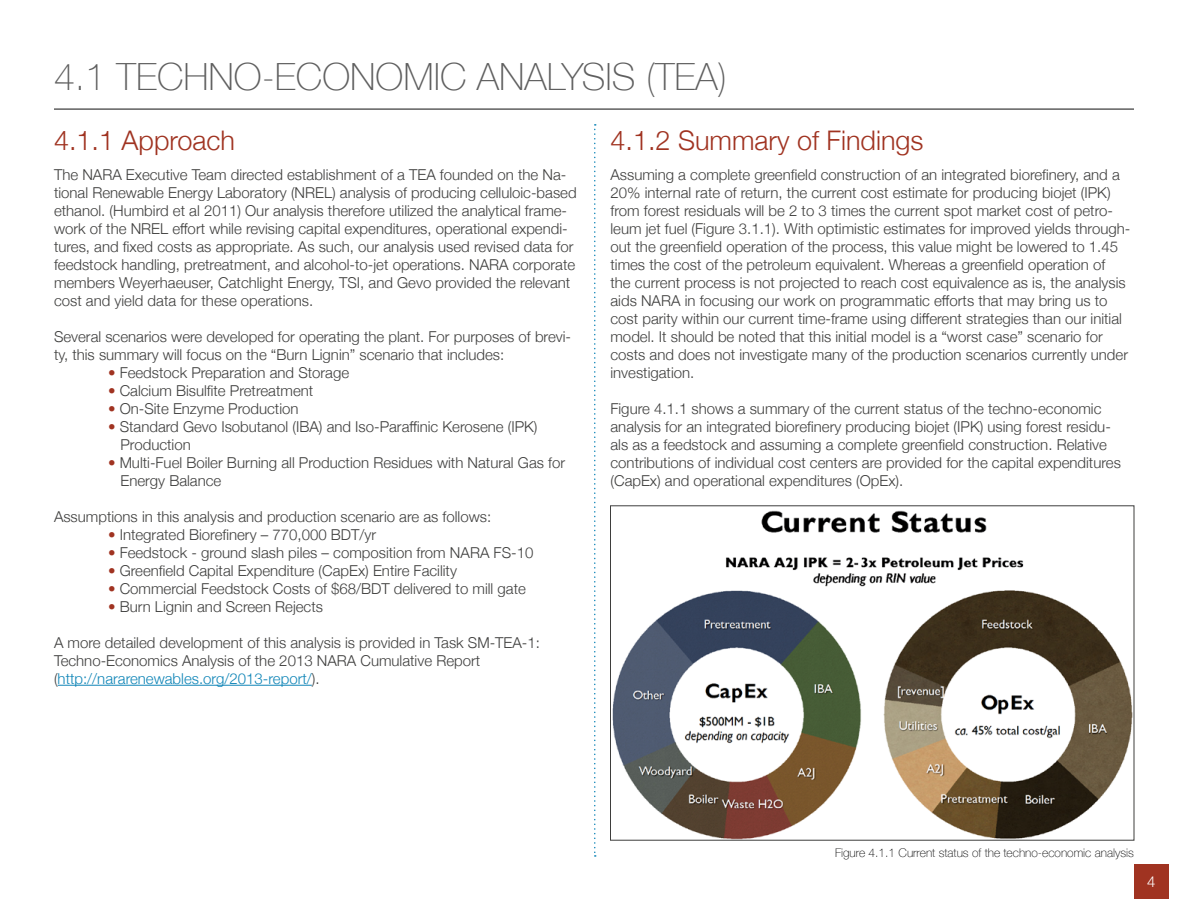
<style>
.page{position:relative;width:1188px;height:918px;background:#fff}
.page>*{position:absolute;margin:0;border:0;box-sizing:border-box;transform-origin:0 0}
.t1{font:100 37.5px "Helvetica Neue";color:#5f5f5f}
.t2{font:300 27px "Helvetica Neue";color:#a03321}
.t3{font:300 15px/18px "Helvetica Neue";color:#3e3e3d}
.t4{font:300 15px "Helvetica Neue";color:#fff}
.t5{font:100 12px "Helvetica Neue";color:#000}
.s1{color:#a03321}
.s2{color:#0f85b7}
</style>
<div class="page">
<div style="left:1134px;top:864px;width:34px;height:34px;background:#a03321"></div>
<hr style="left:58px;top:685px;width:254px;height:1px;background:#0f85b7">
<hr style="left:54px;top:108px;width:1080px;height:2px;background:#5f5f5f">
<svg style="left:594px;top:124px;width:2px;height:733px"></svg>
<img style="left:612px;top:510px;width:520px;height:329px">
<h1 class="t1" style="left:54px;top:48px;width:674px">4.1 TECHNO-ECONOMIC ANALYSIS (TEA)</h1>
<h2 class="t2" style="left:54px;top:119px;width:183px">4.1.1 Approach</h2>
<p class="t3" style="left:54px;top:164px;width:524px">The NARA Executive Team directed establishment of a TEA founded on the Na&shy;tional Renewable Energy Laboratory (NREL) analysis of producing celluloic-based ethanol. (Humbird et al 2011) Our analysis therefore utilized the analytical frame&shy;work of the NREL effort while revising capital expenditures, operational expendi&shy;tures, and fixed costs as appropriate. As such, our analysis used revised data for feedstock handling, pretreatment, and alcohol-to-jet operations. NARA corporate members Weyerhaeuser, Catchlight Energy, TSI, and Gevo provided the relevant cost and yield data for these operations.</p>
<p class="t3" style="left:54px;top:326px;width:519px">Several scenarios were developed for operating the plant. For purposes of brevi&shy;ty, this summary will focus on the “Burn Lignin” scenario that includes:</p>
<p class="t3" style="left:108px;top:362px;width:243px"><span class="s1">•</span> Feedstock Preparation and Storage</p>
<p class="t3" style="left:108px;top:380px;width:207px"><span class="s1">•</span> Calcium Bisulfite Pretreatment</p>
<p class="t3" style="left:108px;top:398px;width:192px"><span class="s1">•</span> On-Site Enzyme Production</p>
<p class="t3" style="left:121px;top:416px;width:419px;text-indent:-13px"><span class="s1">•</span> Standard Gevo Isobutanol (IBA) and Iso-Paraffinic Kerosene (IPK)<br>Production</p>
<p class="t3" style="left:121px;top:452px;width:446px;text-indent:-13px"><span class="s1">•</span> Multi-Fuel Boiler Burning all Production Residues with Natural Gas for<br>Energy Balance</p>
<p class="t3" style="left:54px;top:506px;width:439px">Assumptions in this analysis and production scenario are as follows:</p>
<p class="t3" style="left:108px;top:524px;width:270px"><span class="s1">•</span> Integrated Biorefinery – 770,000 BDT/yr</p>
<p class="t3" style="left:108px;top:542px;width:427px"><span class="s1">•</span> Feedstock - ground slash piles – composition from NARA FS-10</p>
<p class="t3" style="left:108px;top:560px;width:350px"><span class="s1">•</span> Greenfield Capital Expenditure (CapEx) Entire Facility</p>
<p class="t3" style="left:108px;top:578px;width:419px"><span class="s1">•</span> Commercial Feedstock Costs of $68/BDT delivered to mill gate</p>
<p class="t3" style="left:108px;top:596px;width:217px"><span class="s1">•</span> Burn Lignin and Screen Rejects</p>
<p class="t3" style="left:54px;top:632px;width:488px">A more detailed development of this analysis is provided in Task SM-TEA-1:<br>Techno-Economics Analysis of the 2013 NARA Cumulative Report (<span class="s2">http://nararenewables.org/2013-report/</span>).</p>
<h2 class="t2" style="left:610px;top:119px;width:315px">4.1.2 Summary of Findings</h2>
<p class="t3" style="left:610px;top:164px;width:521px">Assuming a complete greenfield construction of an integrated biorefinery, and a 20% internal rate of return, the current cost estimate for producing biojet (IPK) from forest residuals will be 2 to 3 times the current spot market cost of petro&shy;leum jet fuel (Figure 3.1.1). With optimistic estimates for improved yields through&shy;out the greenfield operation of the process, this value might be lowered to 1.45 times the cost of the petroleum equivalent. Whereas a greenfield operation of<br>the current process is not projected to reach cost equivalence as is, the analysis aids NARA in focusing our work on programmatic efforts that may bring us to cost parity within our current time-frame using different strategies than our initial model. It should be noted that this initial model is a “worst case” scenario for costs and does not investigate many of the production scenarios currently under investigation.</p>
<p class="t3" style="left:610px;top:398px;width:512px">Figure 4.1.1 shows a summary of the current status of the techno-economic analysis for an integrated biorefinery producing biojet (IPK) using forest residu&shy;als as a feedstock and assuming a complete greenfield construction. Relative contributions of individual cost centers are provided for the capital expenditures (CapEx) and operational expenditures (OpEx).</p>
<p class="t5" style="left:835px;top:843px;width:300px">Figure 4.1.1 Current status of the techno-economic analysis</p>
<p class="t4" style="left:1147px;top:869px;width:10px">4</p>
</div>
